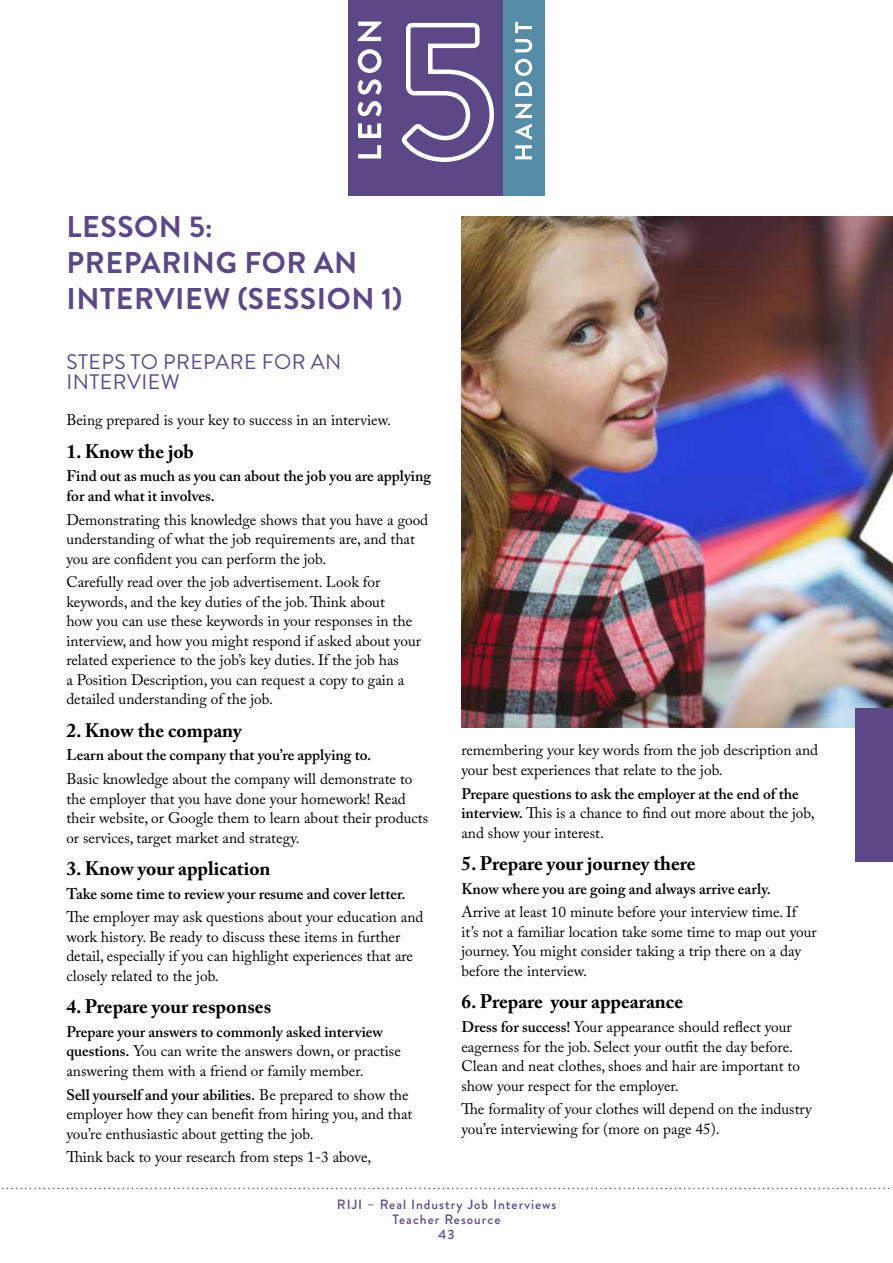
<style>
.page{position:relative;width:893px;height:1263px;background:#fff}
.page>*{position:absolute;margin:0;border:0;box-sizing:border-box;transform-origin:0 0}
.t1{font:700 30px/36px "Brandon Grotesque";letter-spacing:.02em;color:#5c4887}
.t2{font:21px/19.5px "Brandon Grotesque";letter-spacing:.02em;color:#5c4887}
.t3{font:700 19.5px "Adobe Caslon Pro";color:#000}
.t4{font:15.3px/19.5px "Adobe Caslon Pro";color:#000}
.t5{font:600 15.3px/19.5px "Adobe Caslon Pro";color:#000}
.t6{font:500 13.5px/15px "Brandon Grotesque";letter-spacing:.075em;color:#5c4887;text-align:center}
.s1{font-weight:600}
</style>
<div class="page">
<svg style="left:1px;top:1188px;width:892px;height:1px"></svg>
<img style="left:461px;top:216px;width:432px;height:511px">
<div style="left:855px;top:708px;width:38px;height:154px;background:#5c4887"></div>
<div style="left:348px;top:0;width:196px;height:196px;background:#5c4887"></div>
<svg style="left:401px;top:22px;width:93px;height:140px"></svg>
<svg style="left:358px;top:22px;width:23px;height:136px"></svg>
<div style="left:503px;top:0;width:42px;height:196px;background:#578ca9"></div>
<svg style="left:515px;top:22px;width:17px;height:137px"></svg>
<h1 class="t1" style="left:67px;top:209px;width:338px">LESSON 5:<br>PREPARING FOR AN<br>INTERVIEW (SESSION 1)</h1>
<h2 class="t2" style="left:66px;top:353px;width:276px">STEPS TO PREPARE FOR AN<br>INTERVIEW</h2>
<p class="t4" style="left:66px;top:410px;width:326px">Being prepared is your key to success in an interview.</p>
<p class="t3" style="left:66px;top:439px;width:129px">1. Know the job</p>
<p class="t5" style="left:66px;top:466px;width:366px">Find out as much as you can about the job you are applying for and what it involves.</p>
<p class="t4" style="left:66px;top:510px;width:363px">Demonstrating this knowledge shows that you have a good understanding of what the job requirements are, and that you are confident you can perform the job.</p>
<p class="t4" style="left:66px;top:572px;width:356px">Carefully read over the job advertisement. Look for keywords, and the key duties of the job. Think about<br>how you can use these keywords in your responses in the interview, and how you might respond if asked about your related experience to the job’s key duties. If the job has<br>a Position Description, you can request a copy to gain a detailed understanding of the job.</p>
<p class="t3" style="left:66px;top:718px;width:177px">2. Know the company</p>
<p class="t5" style="left:66px;top:745px;width:306px">Learn about the company that you’re applying to.</p>
<p class="t4" style="left:66px;top:769px;width:363px">Basic knowledge about the company will demonstrate to the employer that you have done your homework! Read their website, or Google them to learn about their products or services, target market and strategy.</p>
<p class="t3" style="left:66px;top:857px;width:206px">3. Know your application</p>
<p class="t5" style="left:66px;top:884px;width:341px">Take some time to review your resume and cover letter.</p>
<p class="t4" style="left:66px;top:907px;width:359px">The employer may ask questions about your education and work history. Be ready to discuss these items in further detail, especially if you can highlight experiences that are closely related to the job.</p>
<p class="t3" style="left:66px;top:995px;width:207px">4. Prepare your responses</p>
<p class="t4" style="left:66px;top:1022px;width:336px"><span class="s1">Prepare your answers to commonly asked interview questions.</span> You can write the answers down, or practise answering them with a friend or family member.</p>
<p class="t4" style="left:66px;top:1085px;width:348px"><span class="s1">Sell yourself and your abilities.</span> Be prepared to show the employer how they can benefit from hiring you, and that you’re enthusiastic about getting the job.</p>
<p class="t4" style="left:66px;top:1147px;width:307px">Think back to your research from steps 1-3 above,</p>
<p class="t4" style="left:461px;top:740px;width:358px">remembering your key words from the job description and your best experiences that relate to the job.</p>
<p class="t4" style="left:461px;top:784px;width:355px"><span class="s1">Prepare questions to ask the employer at the end of the interview.</span> This is a chance to find out more about the job, and show your interest.</p>
<p class="t3" style="left:461px;top:852px;width:236px">5. Prepare your journey there</p>
<p class="t5" style="left:461px;top:879px;width:311px">Know where you are going and always arrive early.</p>
<p class="t4" style="left:461px;top:902px;width:357px">Arrive at least 10 minute before your interview time. If it’s not a familiar location take some time to map out your journey. You might consider taking a trip there on a day before the interview.</p>
<p class="t3" style="left:461px;top:990px;width:223px">6. Prepare your appearance</p>
<p class="t4" style="left:461px;top:1017px;width:340px"><span class="s1">Dress for success!</span> Your appearance should reflect your eagerness for the job. Select your outfit the day before.<br>Clean and neat clothes, shoes and hair are important to show your respect for the employer.</p>
<p class="t4" style="left:461px;top:1099px;width:352px">The formality of your clothes will depend on the industry you’re interviewing for (more on page 45).</p>
<p class="t6" style="left:337px;top:1196px;width:221px">RIJI – Real Industry Job Interviews<br>Teacher Resource<br>43</p>
</div>
